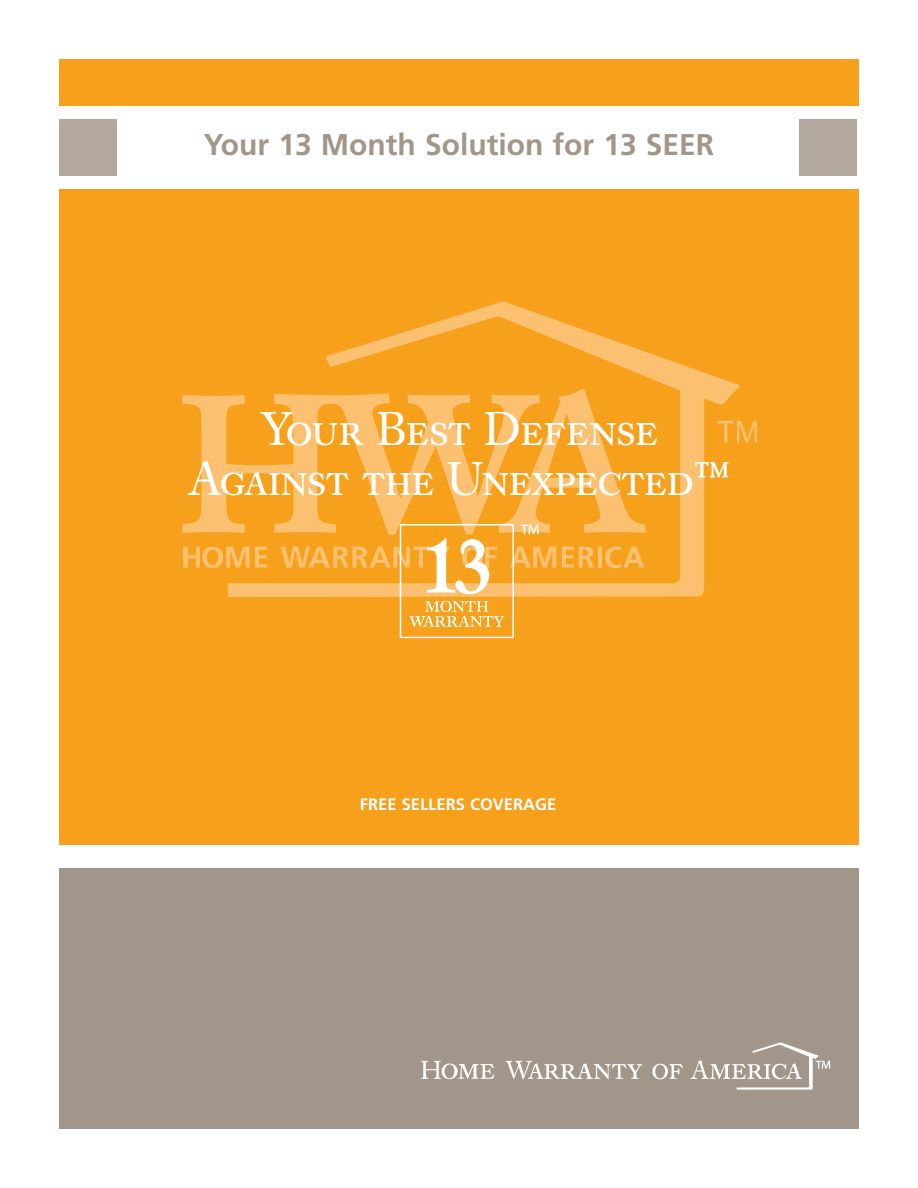
<style>
.page{position:relative;width:918px;height:1188px;background:#fff}
.page>*{position:absolute;margin:0;border:0;box-sizing:border-box;transform-origin:0 0}
.t1{font:46.8px/50.1px "Caslon Book BE Regular SC";letter-spacing:-.005em;color:#fff;text-align:center}
.t2{font:700 30px "Frutiger";color:#a19689}
.t3{font:24.45px "Myriad";color:#fff}
.t4{font:700 16.5px "Frutiger";color:#fff}
</style>
<div class="page">
<div style="left:59px;top:189px;width:799px;height:655px;background:#f6a01b"></div>
<svg style="left:228px;top:302px;width:513px;height:295px"></svg>
<svg style="left:183px;top:547px;width:66px;height:21px"></svg>
<svg style="left:255px;top:547px;width:12px;height:21px"></svg>
<svg style="left:182px;top:393px;width:99px;height:142px"></svg>
<svg style="left:717px;top:421px;width:40px;height:21px"></svg>
<div style="left:59px;top:868px;width:800px;height:261px;background:#a19689"></div>
<svg style="left:421px;top:1061px;width:73px;height:18px"></svg>
<svg style="left:506px;top:1061px;width:136px;height:18px"></svg>
<svg style="left:652px;top:1064px;width:31px;height:15px"></svg>
<svg style="left:690px;top:1042px;width:140px;height:48px"></svg>
<div style="left:59px;top:59px;width:800px;height:47px;background:#f6a01b"></div>
<div style="left:59px;top:119px;width:58px;height:57px;background:#b3a89d"></div>
<div style="left:799px;top:119px;width:58px;height:57px;background:#b3a89d"></div>
<div style="left:400px;top:524px;width:114px;height:114px;border:2px solid #fff"></div>
<svg style="left:409px;top:601px;width:95px;height:26px"></svg>
<svg style="left:281px;top:388px;width:365px;height:206px"></svg>
<p class="t2" style="left:204px;top:133px;width:512px">Your 13 Month Solution for 13 SEER</p>
<p class="t1" style="left:188px;top:409px;width:544px">Your Best Defense<br>Against the Unexpected™</p>
<p class="t3" style="left:520px;top:523px;width:21px">™</p>
<p class="t4" style="left:360px;top:798px;width:198px">FREE SELLERS COVERAGE</p>
</div>
